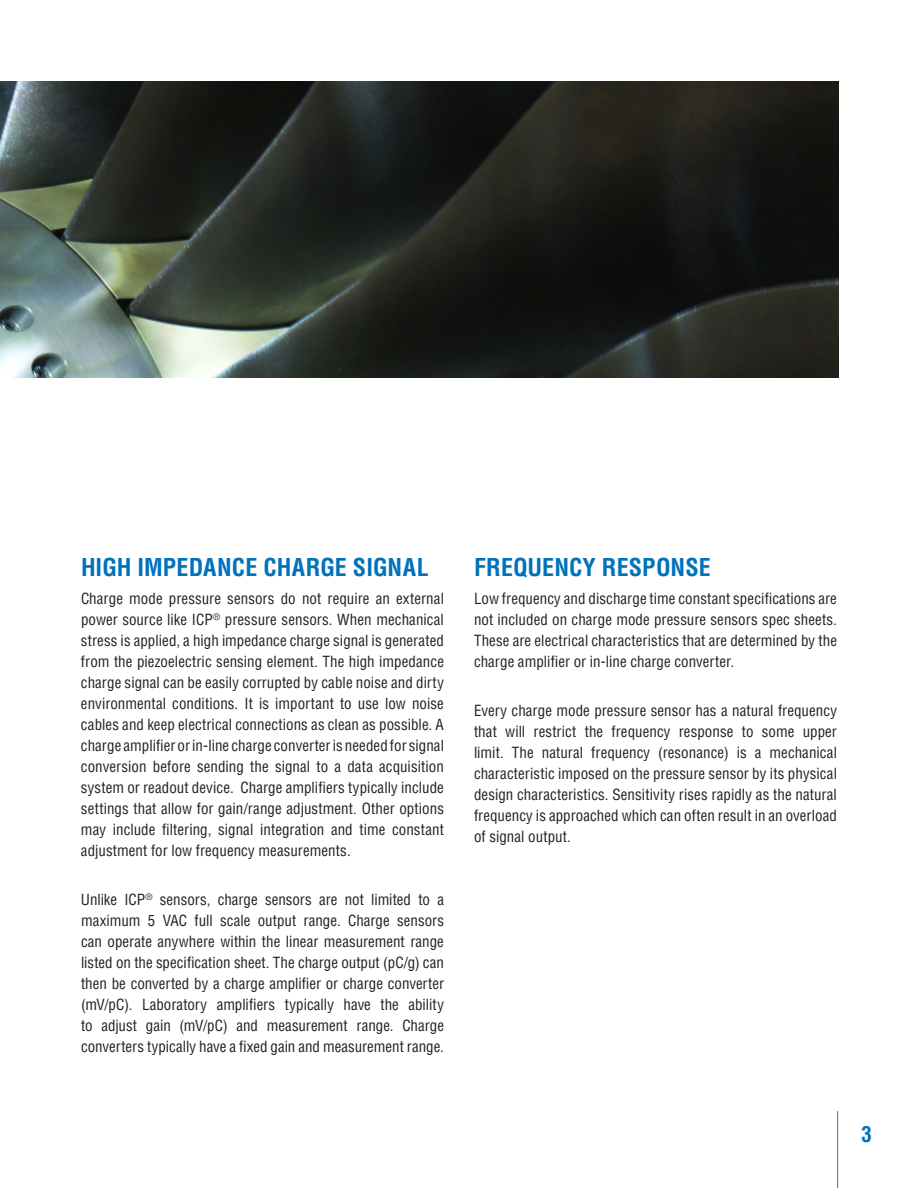
<style>
.page{position:relative;width:918px;height:1188px;background:#fff}
.page>*{position:absolute;margin:0;border:0;box-sizing:border-box;transform-origin:0 0}
.v{font:700 condensed 24px "Helvetica LT Pro";color:#0072bc}
.Footer_-_Page{font:700 condensed 21px "Helvetica LT Pro";color:#0072bc}
.Body_copy{font:condensed 15px/21px "Helvetica LT Pro";letter-spacing:.005em;color:#231f20;text-align:justify}
</style>
<div class="page">
<hr style="left:837px;top:1111px;width:1px;height:77px;background:#76787b">
<img style="left:0;top:81px;width:838px;height:297px">
<p class="v" style="left:81px;top:551px;width:349px">HIGH IMPEDANCE CHARGE SIGNAL</p>
<p class="Body_copy" style="left:81px;top:588px;width:365px">Charge mode pressure sensors do not require an external power source like ICP<sup>®</sup> pressure sensors. When mechanical stress is applied, a high impedance charge signal is generated from the piezoelectric sensing element. The high impedance charge signal can be easily corrupted by cable noise and dirty environmental conditions. It is important to use low noise cables and keep electrical connections as clean as possible. A charge amplifier or in-line charge converter is needed for signal conversion before sending the signal to a data acquisition system or readout device. Charge amplifiers typically include settings that allow for gain/range adjustment. Other options may include filtering, signal integration and time constant adjustment for low frequency measurements.</p>
<p class="Body_copy" style="left:81px;top:888px;width:365px">Unlike ICP<sup>®</sup> sensors, charge sensors are not limited to a maximum 5 VAC full scale output range. Charge sensors can operate anywhere within the linear measurement range listed on the specification sheet. The charge output (pC/g) can then be converted by a charge amplifier or charge converter (mV/pC). Laboratory amplifiers typically have the ability to adjust gain (mV/pC) and measurement range. Charge converters typically have a fixed gain and measurement range.</p>
<p class="v" style="left:474px;top:551px;width:238px">FREQUENCY RESPONSE</p>
<p class="Body_copy" style="left:474px;top:588px;width:364px">Low frequency and discharge time constant specifications are not included on charge mode pressure sensors spec sheets.<br>These are electrical characteristics that are determined by the charge amplifier or in-line charge converter.</p>
<p class="Body_copy" style="left:474px;top:699px;width:365px">Every charge mode pressure sensor has a natural frequency that will restrict the frequency response to some upper limit. The natural frequency (resonance) is a mechanical characteristic imposed on the pressure sensor by its physical design characteristics. Sensitivity rises rapidly as the natural frequency is approached which can often result in an overload of signal output.</p>
<p class="Footer_-_Page" style="left:861px;top:1120px;width:12px">3</p>
</div>
